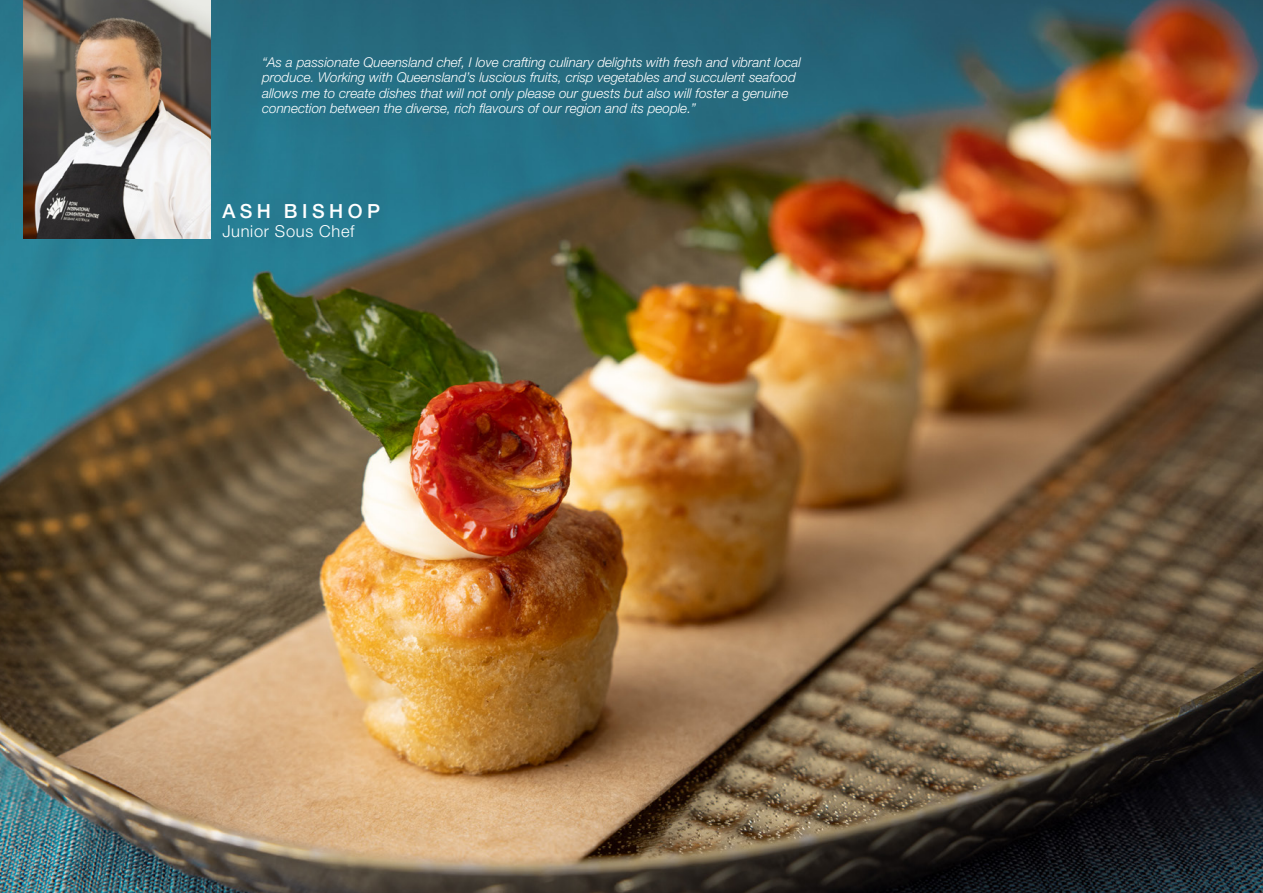
<style>
.page{position:relative;width:1263px;height:893px;background:#fff}
.page>*{position:absolute;margin:0;border:0;box-sizing:border-box;transform-origin:0 0}
.Kreon-Light-List{font:500 19.5px "Helvetica Neue LT Std";letter-spacing:.23em;color:#fff}
.Kreon-Light-List-2{font:300 16.5px "Helvetica Neue LT Std";letter-spacing:.04em;color:#fff}
.Kreon-Light-List-3{font:italic 300 13.5px/15.6px "Helvetica Neue LT Std";color:#fff}
</style>
<div class="page">
<img style="left:0;top:0;width:1263px;height:893px">
<img style="left:23px;top:0;width:187px;height:238px">
<p class="Kreon-Light-List-3" style="left:262px;top:54px;width:540px">“As a passionate Queensland chef, I love crafting culinary delights with fresh and vibrant local produce. Working with Queensland’s luscious fruits, crisp vegetables and succulent seafood allows me to create dishes that will not only please our guests but also will foster a genuine connection between the diverse, rich flavours of our region and its people.”</p>
<p class="Kreon-Light-List" style="left:222px;top:199px;width:159px">ASH BISHOP</p>
<p class="Kreon-Light-List-2" style="left:222px;top:221px;width:134px">Junior Sous Chef</p>
</div>
